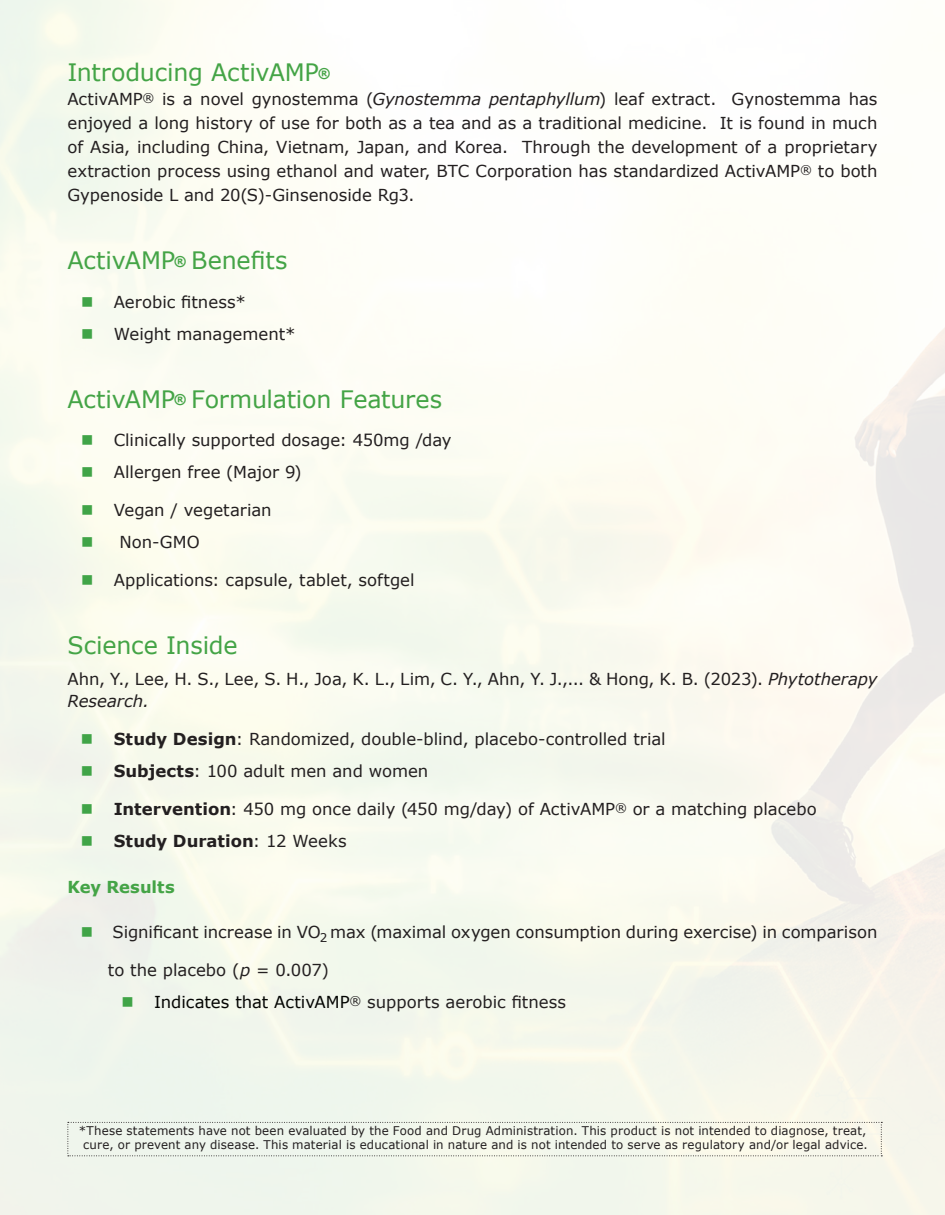
<style>
.page{position:relative;width:945px;height:1215px;background:#fff}
.page>*{position:absolute;margin:0;border:0;box-sizing:border-box;transform-origin:0 0}
.t1{font:24px "Verdana";letter-spacing:-.01em;color:#44a446}
.t2{font:16.5px/24px "Verdana";letter-spacing:-.005em;color:#231f20;text-align:justify}
.t3{font:700 16.5px "Verdana";color:#231f20}
.t4{font:700 16.5px "Verdana";color:#44a446}
.t5{font:12px/13.5px "Verdana";letter-spacing:.015em;color:#231f20;text-align:center}
.s1{font-weight:700;font-size:13.5px}
.s2{font-style:italic}
.s3{font-weight:700}
.s4{font-weight:400}
.s5{color:#040503}
</style>
<div class="page">
<svg style="left:68px;top:1122px;width:814px;height:34px;background:#eff3e8"></svg>
<svg style="left:82px;top:297px;width:10px;height:9px"></svg>
<svg style="left:82px;top:329px;width:10px;height:9px"></svg>
<svg style="left:82px;top:435px;width:10px;height:10px"></svg>
<svg style="left:82px;top:467px;width:10px;height:10px"></svg>
<svg style="left:82px;top:505px;width:10px;height:10px"></svg>
<svg style="left:82px;top:537px;width:10px;height:10px"></svg>
<svg style="left:82px;top:575px;width:10px;height:10px"></svg>
<svg style="left:82px;top:734px;width:10px;height:10px"></svg>
<svg style="left:82px;top:766px;width:10px;height:10px"></svg>
<svg style="left:82px;top:804px;width:10px;height:10px"></svg>
<svg style="left:82px;top:836px;width:10px;height:10px"></svg>
<svg style="left:82px;top:928px;width:10px;height:9px"></svg>
<svg style="left:123px;top:997px;width:9px;height:10px"></svg>
<p class="t1" style="left:68px;top:57px;width:265px">Introducing ActivAMP<span class="s1">®</span></p>
<p class="t2" style="left:68px;top:88px;width:812px">ActivAMP<sup>®</sup> is a novel gynostemma (<span class="s2">Gynostemma pentaphyllum</span>) leaf extract. Gynostemma has enjoyed a long history of use for both as a tea and as a traditional medicine. It is found in much of Asia, including China, Vietnam, Japan, and Korea. Through the development of a proprietary extraction process using ethanol and water, BTC Corporation has standardized ActivAMP<sup>®</sup> to both Gypenoside L and 20(S)-Ginsenoside Rg3.</p>
<p class="t1" style="left:68px;top:245px;width:222px">ActivAMP<span class="s1">®</span> Benefits</p>
<p class="t2" style="left:114px;top:290px;width:134px">Aerobic fitness*</p>
<p class="t2" style="left:114px;top:322px;width:183px">Weight management*</p>
<p class="t1" style="left:68px;top:384px;width:376px">ActivAMP<span class="s1">®</span> Formulation Features</p>
<p class="t2" style="left:114px;top:428px;width:339px">Clinically supported dosage: 450mg /day</p>
<p class="t2" style="left:114px;top:460px;width:189px">Allergen free (Major 9)</p>
<p class="t2" style="left:114px;top:498px;width:159px">Vegan / vegetarian</p>
<p class="t2" style="left:120px;top:530px;width:82px">Non-GMO</p>
<p class="t2" style="left:114px;top:569px;width:302px">Applications: capsule, tablet, softgel</p>
<p class="t1" style="left:68px;top:630px;width:172px">Science Inside</p>
<p class="t2" style="left:67px;top:668px;width:811px;line-height:22.5px">Ahn, Y., Lee, H. S., Lee, S. H., Joa, K. L., Lim, C. Y., Ahn, Y. J.,... &amp; Hong, K. B. (2023). <span class="s2">Phytotherapy<br>Research.</span></p>
<p class="t2" style="left:114px;top:727px;width:553px"><span class="s3">Study Design</span>: Randomized, double-blind, placebo-controlled trial</p>
<p class="t2" style="left:114px;top:759px;width:316px"><span class="s3">Subjects</span>: 100 adult men and women</p>
<p class="t2" style="left:114px;top:797px;width:704px"><span class="s3">Intervention</span>: 450 mg once daily (450 mg/day) of ActivAMP<sup>®</sup> or a matching placebo</p>
<p class="t3" style="left:114px;top:831px;width:234px">Study Duration<span class="s4">: 12 Weeks</span></p>
<p class="t4" style="left:67px;top:876px;width:109px">Key Results</p>
<p class="t2" style="left:113px;top:921px;width:766px">Significant increase in VO max (maximal oxygen consumption during exercise) in comparison</p>
<p class="t2" style="left:108px;top:958px;width:223px">to the placebo (<span class="s2">p</span> = 0.007)</p>
<p class="t2" style="left:154px;top:990px;width:413px"><span class="s5">Indicates that ActivAMP</span><sup>®</sup> supports aerobic fitness</p>
<p class="t5" style="left:320px;top:931px;width:9px">2</p>
<p class="t5" style="left:79px;top:1124px;width:791px">*These statements have not been evaluated by the Food and Drug Administration. This product is not intended to diagnose, treat, cure, or prevent any disease. This material is educational in nature and is not intended to serve as regulatory and/or legal advice.</p>
</div>
